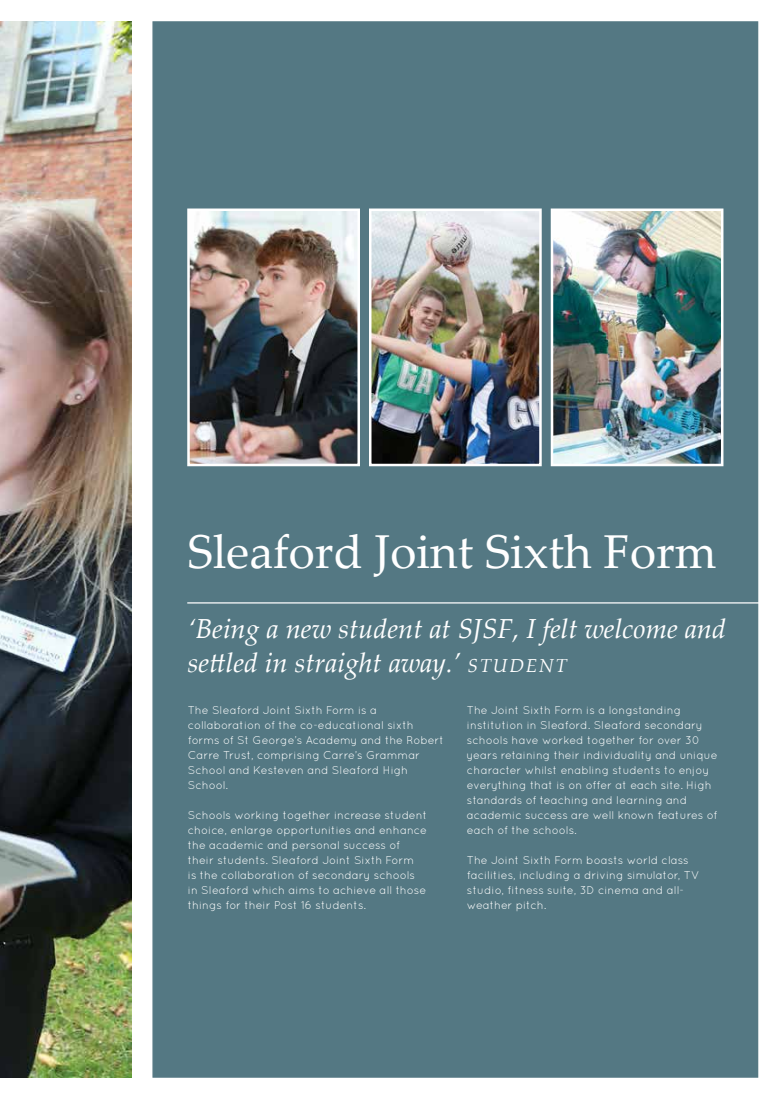
<style>
.page{position:relative;width:780px;height:1099px;background:#fff}
.page>*{position:absolute;margin:0;border:0;box-sizing:border-box;transform-origin:0 0}
.t1{font:47.5px "Palatino Linotype";color:#fff}
.t2{font:italic 27.5px/33px "Palatino Linotype";color:#fff}
.t3{font:11.25px/15px "Quicksand";color:#fff}
.s1{font-size:18.75px}
</style>
<div class="page">
<img style="left:0;top:21px;width:131px;height:1056px">
<div style="left:152px;top:21px;width:606px;height:1056px;background:#547883;border:1px solid #547883"></div>
<hr style="left:187px;top:602px;width:593px;height:1px;background:#fff">
<img style="left:372px;top:211px;width:166px;height:252px">
<div style="left:369px;top:208px;width:172px;height:258px;border:2px solid #fff"></div>
<img style="left:553px;top:211px;width:167px;height:252px">
<div style="left:550px;top:208px;width:173px;height:258px;border:2px solid #fff"></div>
<img style="left:190px;top:211px;width:167px;height:252px">
<div style="left:187px;top:208px;width:173px;height:258px;border:2px solid #fff"></div>
<h1 class="t1" style="left:188px;top:518px;width:530px">Sleaford Joint Sixth Form</h1>
<h2 class="t2" style="left:188px;top:611px;width:539px">‘Being a new student at SJSF, I felt welcome and settled in straight away.’ <span class="s1">Student</span></h2>
<p class="t3" style="left:188px;top:702px;width:257px">The Sleaford Joint Sixth Form is a collaboration of the co-educational sixth forms of St George’s Academy and the Robert Carre Trust, comprising Carre’s Grammar School and Kesteven and Sleaford High School.</p>
<p class="t3" style="left:188px;top:807px;width:241px">Schools working together increase student choice, enlarge opportunities and enhance the academic and personal success of their students. Sleaford Joint Sixth Form<br>is the collaboration of secondary schools in Sleaford which aims to achieve all those things for their Post 16 students.</p>
<p class="t3" style="left:467px;top:702px;width:252px">The Joint Sixth Form is a longstanding institution in Sleaford. Sleaford secondary schools have worked together for over 30 years retaining their individuality and unique character whilst enabling students to enjoy everything that is on offer at each site. High standards of teaching and learning and academic success are well known features of each of the schools.</p>
<p class="t3" style="left:467px;top:852px;width:234px">The Joint Sixth Form boasts world class facilities, including a driving simulator, TV studio, fitness suite, 3D cinema and all&shy;weather pitch.</p>
</div>
